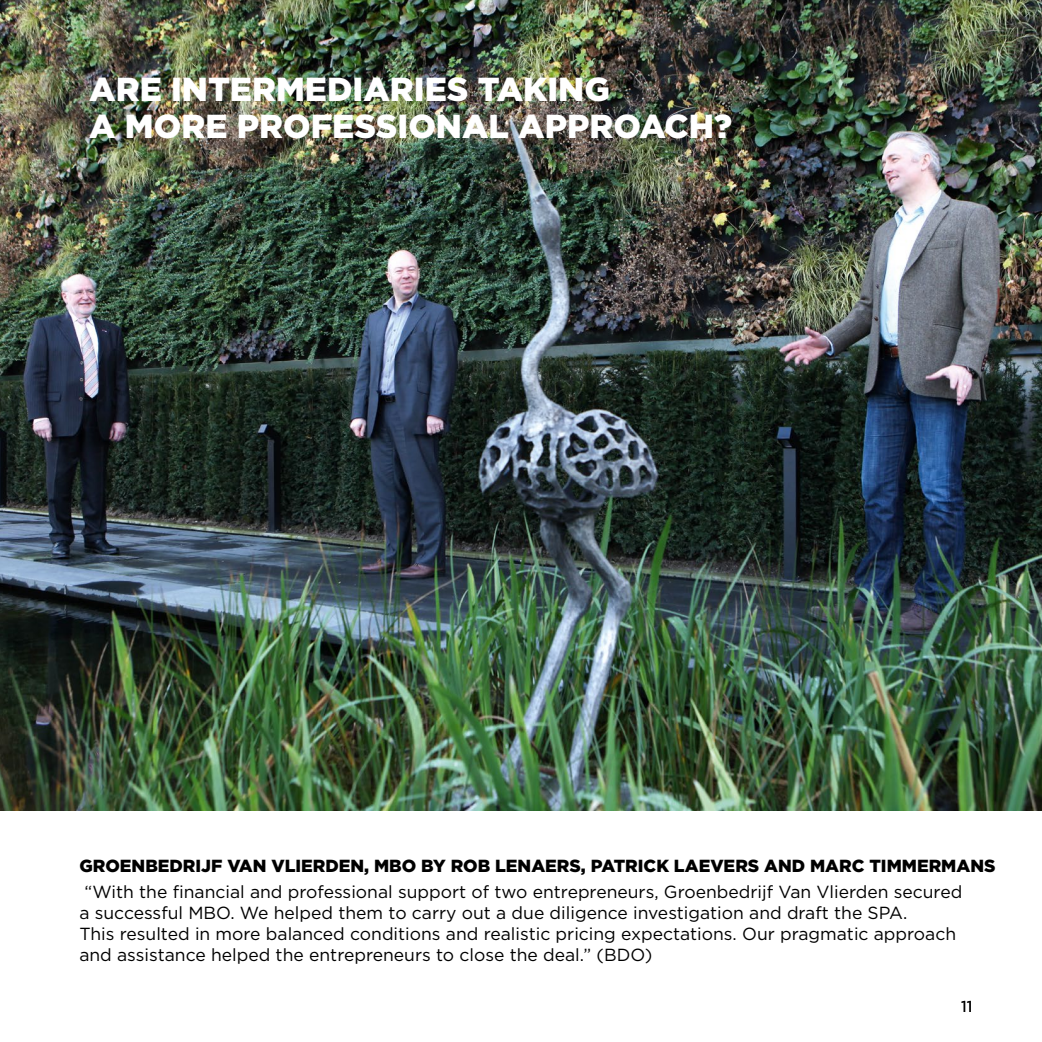
<style>
.page{position:relative;width:1042px;height:1042px;background:#fff}
.page>*{position:absolute;margin:0;border:0;box-sizing:border-box;transform-origin:0 0}
.t1{font:900 33.25px "Gotham";color:#fff}
.t2{font:17.5px/21px "Gotham";color:#000}
.t3{font:900 17.5px "Gotham";color:#000}
.t4{font:15.75px "Gotham";color:#000}
</style>
<div class="page">
<img style="left:0;top:0;width:1042px;height:811px">
<h1 class="t1" style="left:89px;top:66px;width:105px">ARE INTERME</h1>
<h1 class="t1" style="left:327px;top:66px;width:45px">DIARIE</h1>
<h1 class="t1" style="left:447px;top:66px;width:53px">S TAKIN</h1>
<h1 class="t1" style="left:584px;top:66px;width:27px">G</h1>
<h1 class="t1" style="left:89px;top:103px;width:62px">A MORE</h1>
<h1 class="t1" style="left:237px;top:103px;width:24px">PROFE</h1>
<h1 class="t1" style="left:354px;top:103px;width:66px">SSIONAL</h1>
<h1 class="t1" style="left:518px;top:103px;width:26px">APPROA</h1>
<h1 class="t1" style="left:664px;top:103px;width:69px">CH?</h1>
<p class="t3" style="left:79px;top:853px;width:14px">GROENBE</p>
<p class="t3" style="left:170px;top:853px;width:72px">DRIJF VAN</p>
<p class="t3" style="left:271px;top:853px;width:12px">VLIER</p>
<p class="t3" style="left:325px;top:853px;width:194px">DEN, MBO BY ROB LENAER</p>
<p class="t3" style="left:569px;top:853px;width:44px">S, PATRI</p>
<p class="t3" style="left:643px;top:853px;width:251px">CK LAEVERS AN D MARC TIMMERMAN</p>
<p class="t3" style="left:984px;top:853px;width:13px">S</p>
<p class="t2" style="left:79px;top:880px;width:884px;text-indent:5px">“With the financial and professional support of two entrepreneurs, Groenbedrijf Van Vlierden secured a successful MBO. We helped them to carry out a due diligence investigation and draft the SPA.<br>This resulted in more balanced conditions and realistic pricing expectations. Our pragmatic approach and assistance helped the entrepreneurs to close the deal.” (BDO)</p>
<p class="t4" style="left:961px;top:996px;width:13px">11</p>
</div>
